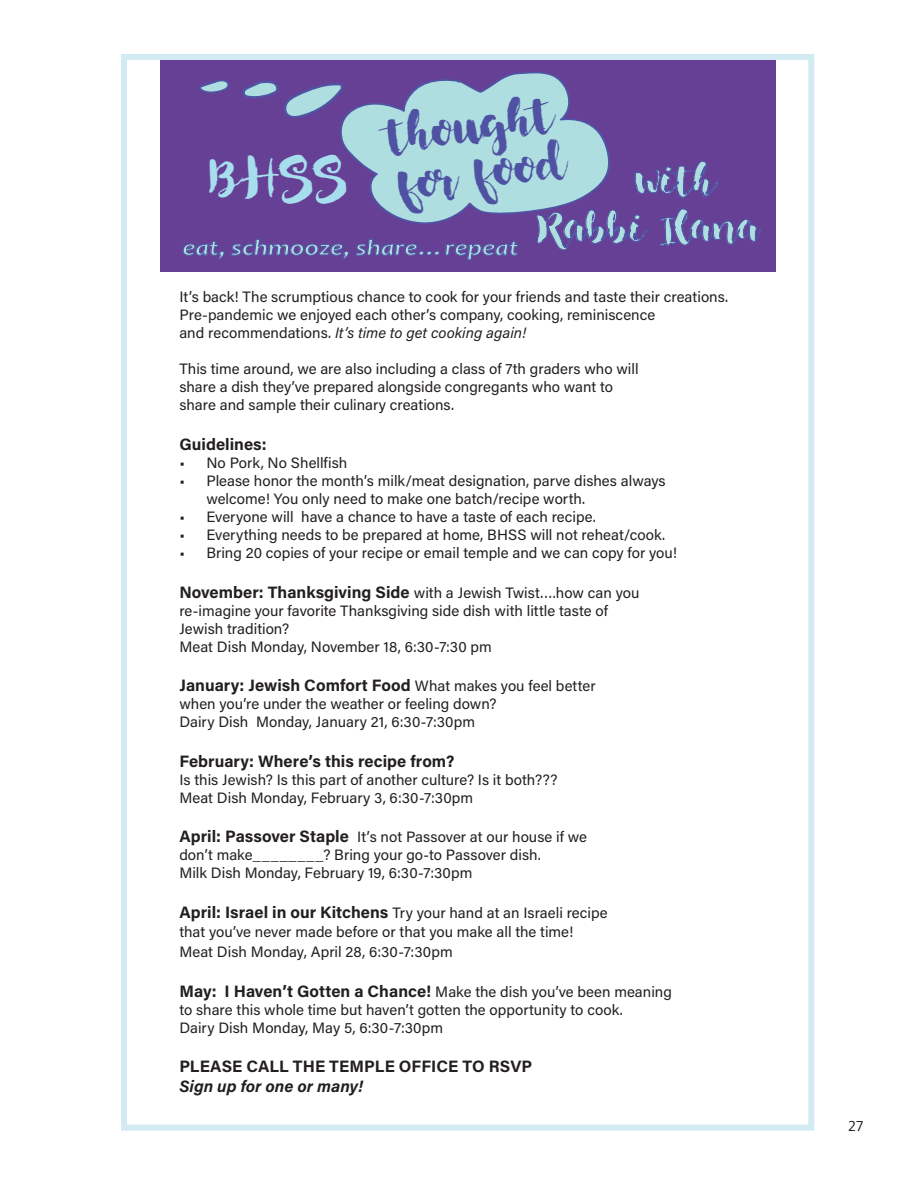
<style>
.page{position:relative;width:918px;height:1188px;background:#fff}
.page>*{position:absolute;margin:0;border:0;box-sizing:border-box;transform-origin:0 0}
.t1{font:24.9px "Nightingale";color:#4f52a2;scale:1.12 1}
.t2{font:24.3px "Nightingale";color:#4f52a2;scale:1.17 1}
.t3{font:italic 700 22.5px "Candara";color:#aedee0;scale:1.2 1}
.t4{font:22.5px "Nightingale";color:#a6deee;scale:1.2 1}
.t5{font:20.25px "Nightingale";color:#aedee0;scale:1.2 1}
.t6{font:700 16.5px "Acumin Pro";color:#231f20}
.t7{font:italic 700 16.5px "Acumin Pro";color:#231f20}
.t8{font:15px/18px "Acumin Pro";color:#231f20}
.t9{font:15px "Frutiger Next Pro";color:#231f20}
.s1{font-size:23.85px}
.s2{font-size:24px}
.s3{font-size:23.55px}
.s4{font-size:23.25px}
.s5{font-style:italic}
.s6{font-weight:700;font-size:16.5px}
.s7{font-weight:400;font-size:15px}
</style>
<div class="page">
<div style="left:160px;top:56px;width:615px;height:255px;background:#664095"></div>
<svg style="left:242px;top:72px;width:368px;height:152px"></svg>
<svg style="left:199px;top:80px;width:31px;height:13px"></svg>
<div style="left:160px;top:272px;width:615px;height:843px;background:#fff"></div>
<div style="left:121px;top:54px;width:693px;height:1077px;border:6px solid #d2ebf3"></div>
<h2 class="t2" style="left:387px;top:123px;width:144px;rotate:-9deg">th<span class="s1">o</span><span class="s2">u</span><span class="s3">gh</span><sub>t</sub></h2>
<h1 class="t1" style="left:396px;top:170px;width:153px;rotate:-9deg"><span class="s4">f</span><span class="s1">o</span>r fo<span class="s1">o</span><sub>d</sub></h1>
<h3 class="t4" style="left:210px;top:163px;width:116px">BHSS</h3>
<h3 class="t5" style="left:636px;top:169px;width:69px">with</h3>
<h3 class="t5" style="left:538px;top:217px;width:186px">Rabbi Ilana</h3>
<h3 class="t3" style="left:182px;top:233px;width:282px">eat, schmooze, share…repeat</h3>
<p class="t8" style="left:179px;top:289px;width:550px">It’s back! The scrumptious chance to cook for your friends and taste their creations.<br>Pre-pandemic we enjoyed each other’s company, cooking, reminiscence<br>and recommendations. <span class="s5">It’s time to get cooking again!</span></p>
<p class="t8" style="left:179px;top:361px;width:461px">This time around, we are also including a class of 7th graders who will share a dish they’ve prepared alongside congregants who want to share and sample their culinary creations.</p>
<p class="t6" style="left:179px;top:437px;width:89px">Guidelines:</p>
<p class="t8" style="left:179px;top:454px;width:169px">• No Pork, No Shellfish</p>
<p class="t8" style="left:206px;top:472px;width:461px;text-indent:-27px">• Please honor the month’s milk/meat designation, parve dishes always welcome! You only need to make one batch/recipe worth.</p>
<p class="t8" style="left:179px;top:508px;width:418px">• Everyone will have a chance to have a taste of each recipe.</p>
<p class="t8" style="left:179px;top:526px;width:488px">• Everything needs to be prepared at home, BHSS will not reheat/cook.</p>
<p class="t8" style="left:179px;top:544px;width:499px">• Bring 20 copies of your recipe or email temple and we can copy for you!</p>
<p class="t8" style="left:179px;top:584px;width:462px"><span class="s6">November: Thanksgiving Side</span> with a Jewish Twist….how can you re-imagine your favorite Thanksgiving side dish with little taste of Jewish tradition?<br>Meat Dish Monday, November 18, 6:30-7:30 pm</p>
<p class="t6" style="left:179px;top:678px;width:418px">January: Jewish Comfort Food <span class="s7">What makes you feel better</span></p>
<p class="t8" style="left:179px;top:696px;width:319px">when you’re under the weather or feeling down?<br>Dairy Dish Monday, January 21, 6:30-7:30pm</p>
<p class="t6" style="left:179px;top:754px;width:277px">February: Where’s this recipe from?</p>
<p class="t8" style="left:179px;top:771px;width:380px">Is this Jewish? Is this part of another culture? Is it both???<br>Meat Dish Monday, February 3, 6:30-7:30pm</p>
<p class="t8" style="left:179px;top:829px;width:409px"><span class="s6">April: Passover Staple</span> It’s not Passover at our house if we don’t make________? Bring your go-to Passover dish.<br>Milk Dish Monday, February 19, 6:30-7:30pm</p>
<p class="t8" style="left:179px;top:904px;width:430px;line-height:19.5px"><span class="s6">April: Israel in our Kitchens</span> Try your hand at an Israeli recipe that you’ve never made before or that you make all the time!<br>Meat Dish Monday, April 28, 6:30-7:30pm</p>
<p class="t8" style="left:179px;top:983px;width:494px"><span class="s6">May: I Haven’t Gotten a Chance!</span> Make the dish you’ve been meaning to share this whole time but haven’t gotten the opportunity to cook.<br>Dairy Dish Monday, May 5, 6:30-7:30pm</p>
<p class="t6" style="left:179px;top:1059px;width:355px">PLEASE CALL THE TEMPLE OFFICE TO RSVP</p>
<p class="t7" style="left:179px;top:1077px;width:185px">Sign up for one or many!</p>
<p class="t9" style="left:848px;top:1117px;width:17px">27</p>
</div>
